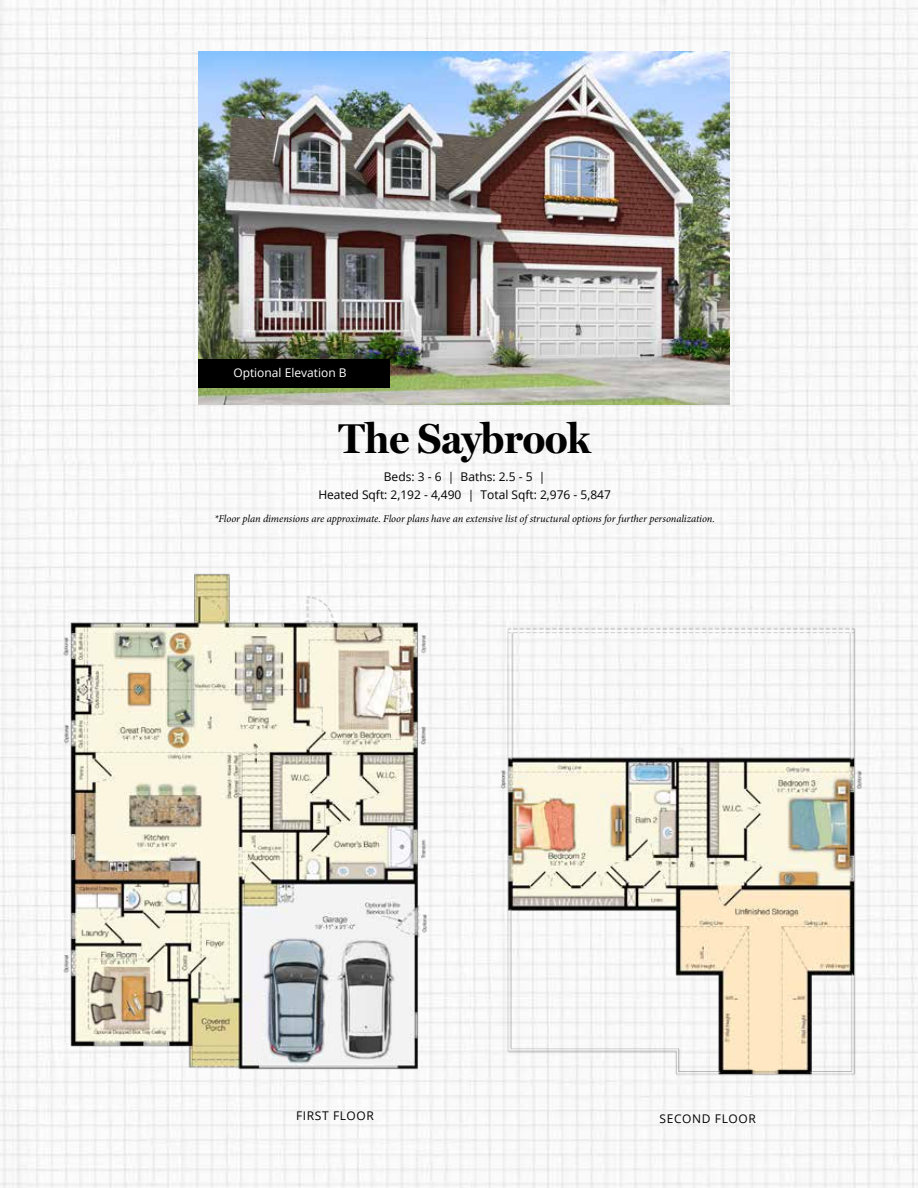
<style>
.page{position:relative;width:918px;height:1188px;background:#fff}
.page>*{position:absolute;margin:0;border:0;box-sizing:border-box;transform-origin:0 0}
.t1{font:700 42px "Miller Display";color:#000}
.t2{font:12px/18px "Open Sans";color:#000;text-align:center}
.t3{font:12px "Open Sans";letter-spacing:.05em;color:#000}
.t4{font:12px "Open Sans";color:#fff}
.t5{font:italic 10.5px "Minion Pro";letter-spacing:-.01em;color:#000}
</style>
<div class="page">
<img style="left:0;top:0;width:918px;height:1188px">
<img style="left:48px;top:542px;width:448px;height:583px">
<img style="left:198px;top:52px;width:531px;height:352px">
<div style="left:198px;top:359px;width:192px;height:29px;background:#000"></div>
<img style="left:478px;top:553px;width:440px;height:583px">
<p class="t4" style="left:233px;top:364px;width:115px">Optional Elevation B</p>
<h1 class="t1" style="left:339px;top:414px;width:253px">The Saybrook</h1>
<p class="t2" style="left:318px;top:467px;width:294px">Beds: 3 - 6 | Baths: 2.5 - 5 |<br>Heated Sqft: 2,192 - 4,490 | Total Sqft: 2,976 - 5,847</p>
<p class="t5" style="left:214px;top:512px;width:502px">*Floor plan dimensions are approximate. Floor plans have an extensive list of structural options for further personalization.</p>
<p class="t3" style="left:296px;top:1107px;width:79px">FIRST FLOOR</p>
<p class="t3" style="left:660px;top:1111px;width:98px">SECOND FLOOR</p>
</div>
